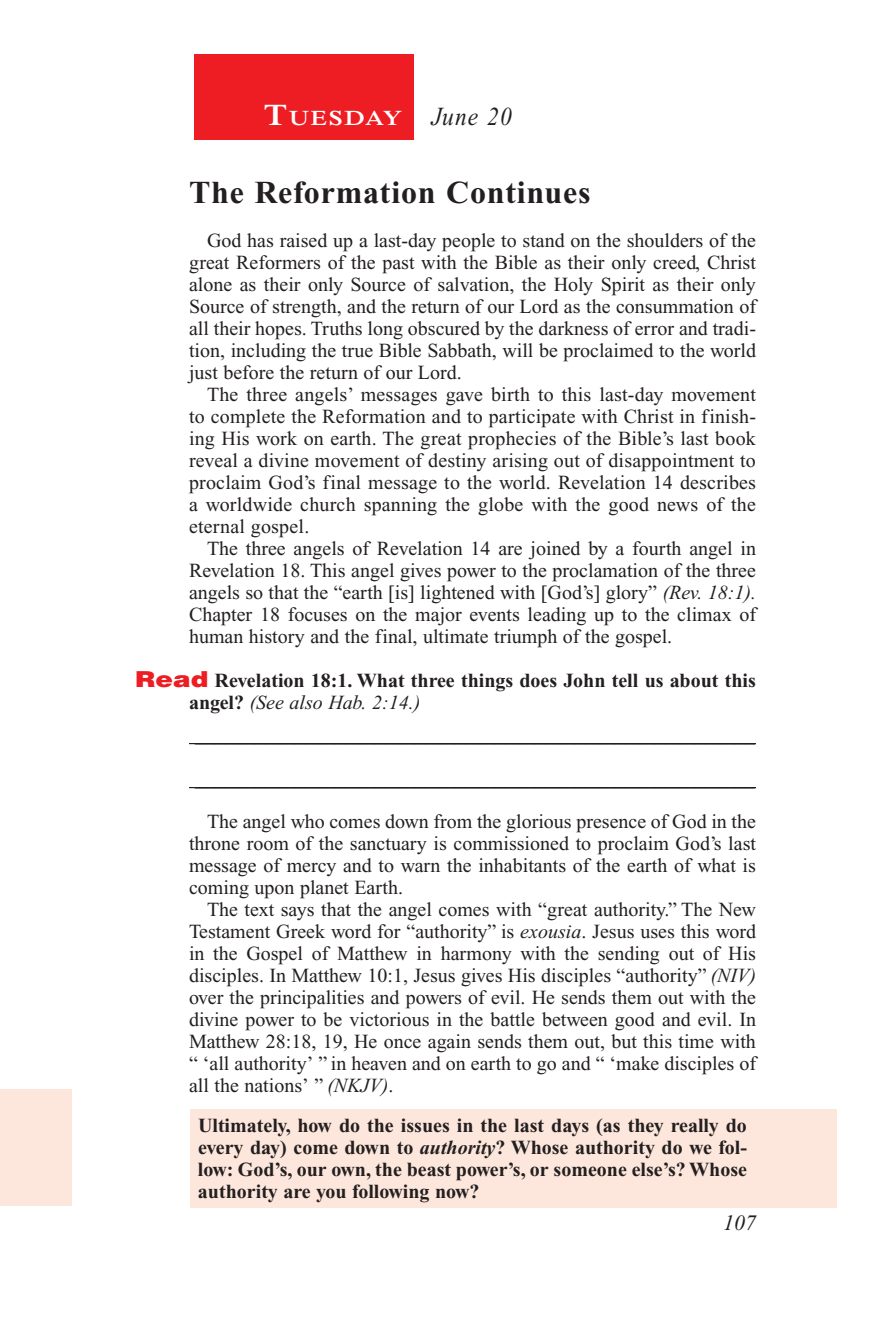
<style>
.page{position:relative;width:891px;height:1332px;background:#fff}
.page>*{position:absolute;margin:0;border:0;box-sizing:border-box;transform-origin:0 0}
.t1{font:700 32px "Times New Roman PS Std";letter-spacing:.025em;color:#231f20}
.Lesson_Dates{font:italic 26px "Times New Roman PS Std";letter-spacing:.05em;color:#231f20;scale:.9 1}
.t2{font:italic 22px "Times New Roman PS Std";color:#231f20}
.Daily_Header{font:600 21px "Times NRMT Std";letter-spacing:.07em;color:#fff;scale:1.1 1}
.t3{font:20px/22px "Times New Roman PS Std";color:#231f20;text-align:justify}
.t4{font:700 20px/22px "Times New Roman PS Std";color:#231f20}
.s1{font-size:30px}
.s2{font-style:italic}
.s3{font-family:"Helvetica LT Std";font-weight:900;font-size:22px;color:#ee1d23}
.s4{font-weight:400;font-style:italic}
</style>
<div class="page">
<div style="left:194px;top:54px;width:220px;height:86px;background:#ee1d23"></div>
<div style="left:191px;top:1110px;width:646px;height:98px;background:#fde7dc"></div>
<div style="left:0;top:1089px;width:72px;height:117px;background:#fde7dc"></div>
<hr style="left:189px;top:743px;width:567px;height:1px;background:#231f20">
<hr style="left:189px;top:787px;width:567px;height:1px;background:#231f20">
<p class="Daily_Header" style="left:264px;top:106px;width:127px"><span class="s1">T</span>UESDAY</p>
<p class="Lesson_Dates" style="left:432px;top:102px;width:91px">June 20</p>
<h1 class="t1" style="left:189px;top:174px;width:403px">The Reformation Continues</h1>
<p class="t3" style="left:189px;top:229px;width:569px;text-indent:18px">God has raised up a last-day people to stand on the shoulders of the great Reformers of the past with the Bible as their only creed, Christ alone as their only Source of salvation, the Holy Spirit as their only Source of strength, and the return of our Lord as the consummation of all their hopes. Truths long obscured by the darkness of error and tradi&shy;tion, including the true Bible Sabbath, will be proclaimed to the world just before the return of our Lord.</p>
<p class="t3" style="left:189px;top:383px;width:569px;text-indent:18px">The three angels’ messages gave birth to this last-day movement to complete the Reformation and to participate with Christ in finish&shy;ing His work on earth. The great prophecies of the Bible’s last book reveal a divine movement of destiny arising out of disappointment to proclaim God’s final message to the world. Revelation 14 describes a worldwide church spanning the globe with the good news of the eternal gospel.</p>
<p class="t3" style="left:189px;top:537px;width:569px;text-indent:18px">The three angels of Revelation 14 are joined by a fourth angel in Revelation 18. This angel gives power to the proclamation of the three angels so that the “earth [is] lightened with [God’s] glory” <span class="s2">(Rev. 18:1).<br></span>Chapter 18 focuses on the major events leading up to the climax of human history and the final, ultimate triumph of the gospel.</p>
<p class="t4" style="left:189px;top:669px;width:568px;text-indent:-54px"><span class="s3">Read</span> Revelation 18:1. What three things does John tell us about this angel? <span class="s4">(See also Hab. 2:14.)</span></p>
<p class="t3" style="left:195px;top:724px;width:561px">________________________________________________________</p>
<p class="t3" style="left:195px;top:758px;width:563px;line-height:42px;text-align:right">________________________________________________________<br>The angel who comes down from the glorious presence of God in the</p>
<p class="t3" style="left:189px;top:832px;width:569px">throne room of the sanctuary is commissioned to proclaim God’s last message of mercy and to warn the inhabitants of the earth of what is coming upon planet Earth.</p>
<p class="t3" style="left:189px;top:898px;width:569px;text-indent:18px">The text says that the angel comes with “great authority.” The New Testament Greek word for “authority” is <span class="s2">exousia</span>. Jesus uses this word in the Gospel of Matthew in harmony with the sending out of His disciples. In Matthew 10:1, Jesus gives His disciples “authority” <span class="s2">(NIV) </span>over the principalities and powers of evil. He sends them out with the divine power to be victorious in the battle between good and evil. In Matthew 28:18, 19, He once again sends them out, but this time with “ ‘all authority’ ” in heaven and on earth to go and “ ‘make disciples of all the nations’ ” <span class="s2">(NKJV)</span>.</p>
<p class="t4" style="left:198px;top:1114px;width:551px;text-align:justify">Ultimately, how do the issues in the last days (as they really do every day) come down to <span class="s2">authority</span>? Whose authority do we fol&shy;low: God’s, our own, the beast power’s, or someone else’s? Whose authority are you following now?</p>
<p class="t2" style="left:723px;top:1211px;width:34px">107</p>
</div>
